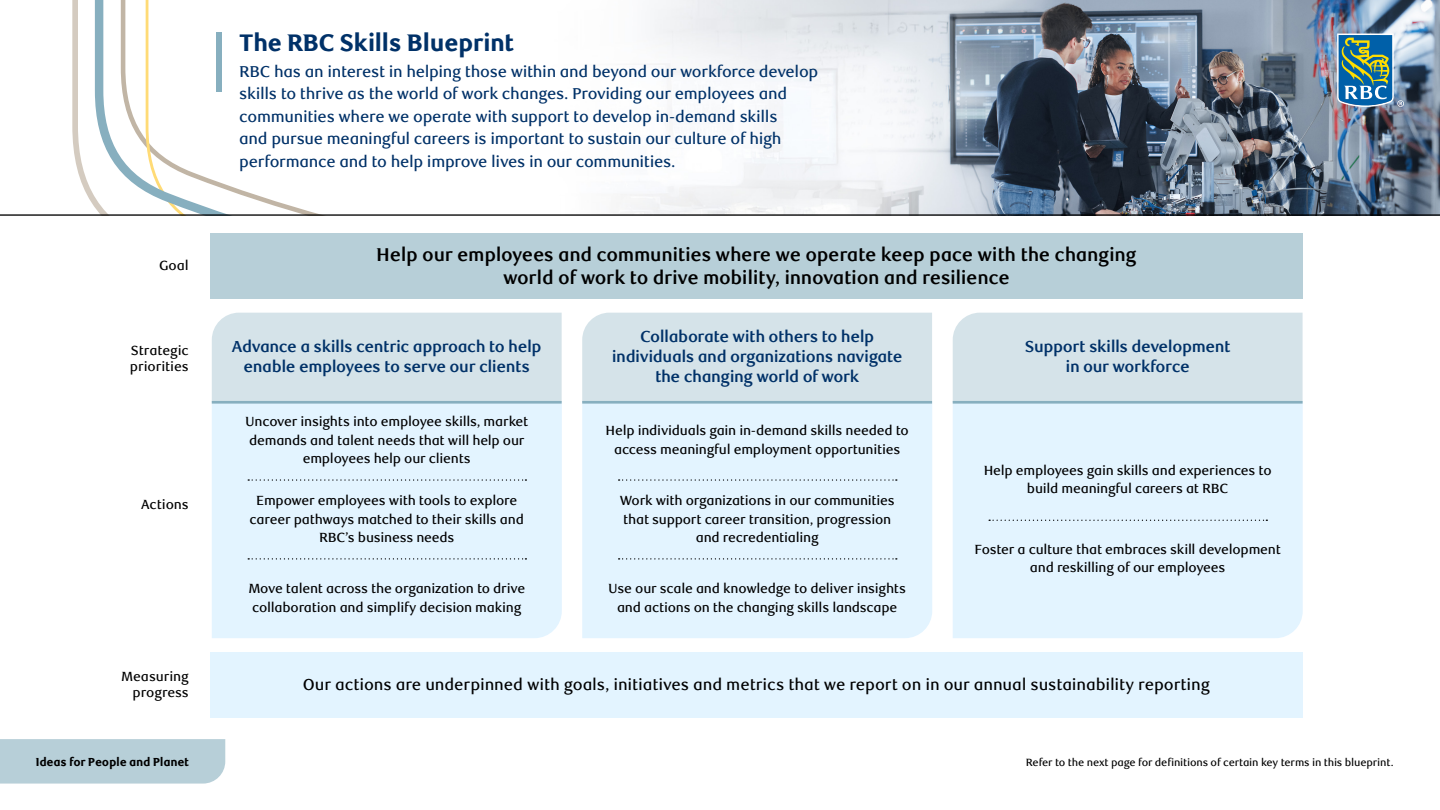
<style>
.page{position:relative;width:1440px;height:810px;background:#fff}
.page>*{position:absolute;margin:0;border:0;box-sizing:border-box;transform-origin:0 0}
.t1{font:800 24px "RBC Text";letter-spacing:-.03em;color:#003168}
.t2{font:700 18.6px/22.6px "RBC Text";letter-spacing:-.02em;color:#000;text-align:center}
.t3{font:700 15.9px/19.9px "RBC Text";letter-spacing:-.03em;color:#003168;text-align:center}
.t4{font:500 15.9px "RBC Text";letter-spacing:-.01em;color:#000}
.t5{font:500 15.75px/22.5px "RBC Text";letter-spacing:-.02em;color:#003168}
.t6{font:500 13.27px/18.6px "RBC Text";letter-spacing:-.015em;color:#000;text-align:center}
.t7{font:800 11.7px "RBC Text";letter-spacing:-.025em;color:#000}
.t8{font:500 10.5px "RBC Text";letter-spacing:-.015em;color:#000}
</style>
<div class="page">
<img style="left:613px;top:0;width:827px;height:214px">
<div style="left:0;top:739px;width:225px;height:45px;background:#b7cfd8"></div>
<svg style="left:72px;top:0;width:23px;height:208px"></svg>
<svg style="left:95px;top:0;width:223px;height:214px"></svg>
<hr style="left:0;top:214px;width:1440px;height:2px;background:#000">
<div style="left:216px;top:32px;width:6px;height:60px;background:#87afbf"></div>
<div style="left:212px;top:404px;width:350px;height:234px;background:#e3f4ff"></div>
<div style="left:582px;top:404px;width:350px;height:234px;background:#e3f4ff"></div>
<div style="left:953px;top:404px;width:350px;height:234px;background:#e3f4ff"></div>
<div style="left:212px;top:313px;width:350px;height:88px;background:#d5e3e9"></div>
<div style="left:582px;top:313px;width:350px;height:88px;background:#d5e3e9"></div>
<div style="left:953px;top:313px;width:350px;height:88px;background:#d5e3e9"></div>
<div style="left:210px;top:233px;width:1093px;height:66px;background:#b7cfd8"></div>
<div style="left:210px;top:652px;width:1093px;height:65px;background:#e3f4ff"></div>
<hr style="left:212px;top:401px;width:350px;height:3px;background:#87afbf">
<hr style="left:582px;top:401px;width:350px;height:3px;background:#87afbf">
<hr style="left:953px;top:401px;width:350px;height:3px;background:#87afbf">
<svg style="left:989px;top:520px;width:278px;height:1px"></svg>
<svg style="left:248px;top:479px;width:278px;height:2px"></svg>
<svg style="left:619px;top:479px;width:278px;height:2px"></svg>
<svg style="left:248px;top:558px;width:278px;height:2px"></svg>
<svg style="left:619px;top:558px;width:278px;height:2px"></svg>
<svg style="left:1337px;top:34px;width:67px;height:73px;background:#5e92a0"></svg>
<p class="t6" style="left:159px;top:257px;width:31px">Goal</p>
<p class="t6" style="left:130px;top:343px;width:60px;line-height:15.9px;text-align:left">Strategic priorities</p>
<p class="t6" style="left:141px;top:495px;width:49px">Actions</p>
<h1 class="t1" style="left:239px;top:28px;width:277px">The RBC Skills Blueprint</h1>
<p class="t5" style="left:239px;top:60px;width:581px">RBC has an interest in helping those within and beyond our workforce develop skills to thrive as the world of work changes. Providing our employees and communities where we operate with support to develop in-demand skills<br>and pursue meaningful careers is important to sustain our culture of high performance and to help improve lives in our communities.</p>
<h2 class="t2" style="left:376px;top:244px;width:762px">Help our employees and communities where we operate keep pace with the changing world of work to drive mobility, innovation and resilience</h2>
<p class="t3" style="left:232px;top:337px;width:311px">Advance a skills centric approach to help enable employees to serve our clients</p>
<p class="t3" style="left:612px;top:327px;width:292px">Collaborate with others to help individuals and organizations navigate the changing world of work</p>
<p class="t3" style="left:1025px;top:337px;width:207px">Support skills development in our workforce</p>
<p class="t6" style="left:245px;top:413px;width:285px">Uncover insights into employee skills, market demands and talent needs that will help our employees help our clients</p>
<p class="t6" style="left:606px;top:422px;width:305px">Help individuals gain in-demand skills needed to access meaningful employment opportunities</p>
<p class="t6" style="left:984px;top:461px;width:289px">Help employees gain skills and experiences to build meaningful careers at RBC</p>
<p class="t6" style="left:250px;top:492px;width:276px">Empower employees with tools to explore career pathways matched to their skills and<br>RBC’s business needs</p>
<p class="t6" style="left:620px;top:492px;width:277px">Work with organizations in our communities that support career transition, progression and recredentialing</p>
<p class="t6" style="left:974px;top:540px;width:308px">Foster a culture that embraces skill development and reskilling of our employees</p>
<p class="t6" style="left:248px;top:580px;width:278px;text-align:left">Move talent across the organization to drive collaboration and simplify decision making</p>
<p class="t6" style="left:608px;top:580px;width:299px">Use our scale and knowledge to deliver insights and actions on the changing skills landscape</p>
<p class="t6" style="left:121px;top:669px;width:69px;line-height:15.9px;text-align:right">Measuring progress</p>
<p class="t4" style="left:303px;top:675px;width:908px">Our actions are underpinned with goals, initiatives and metrics that we report on in our annual sustainability reporting</p>
<p class="t7" style="left:35px;top:754px;width:155px">Ideas for People and Planet</p>
<p class="t8" style="left:1026px;top:756px;width:369px">Refer to the next page for definitions of certain key terms in this blueprint.</p>
</div>
